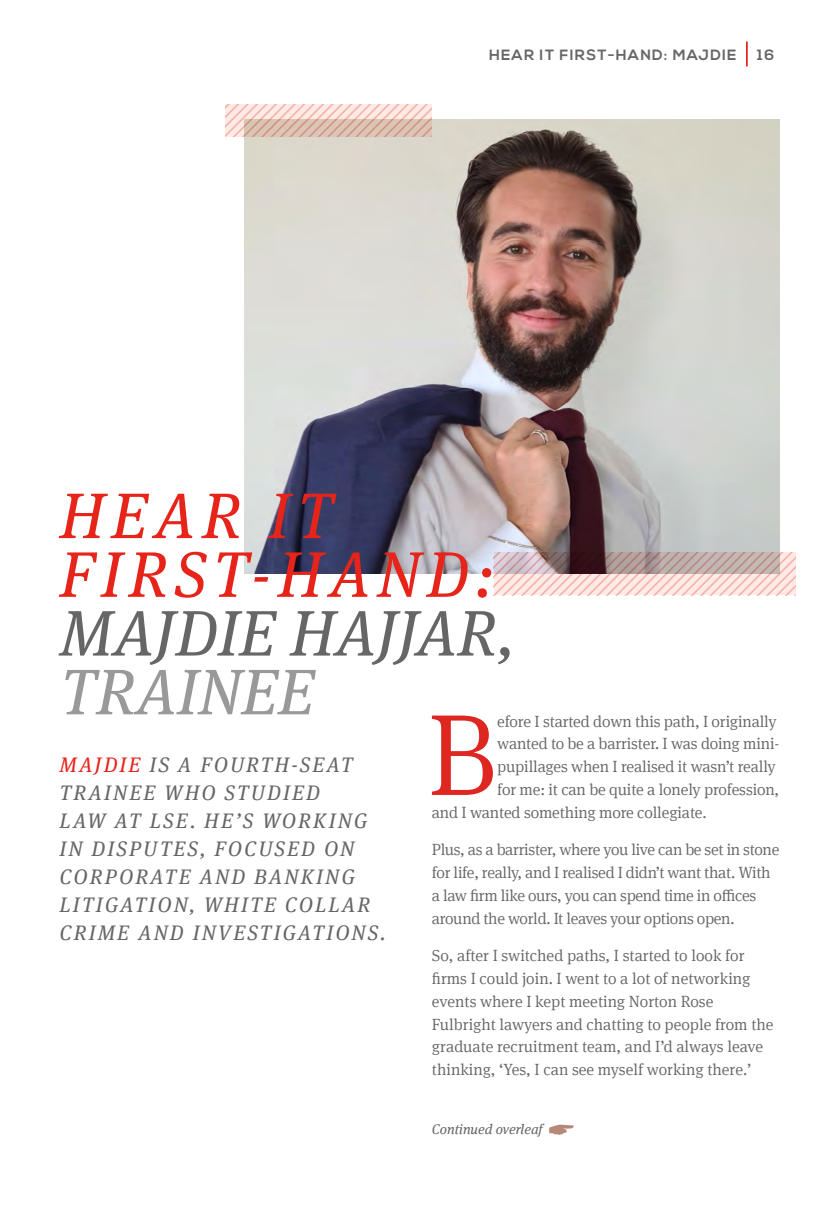
<style>
.page{position:relative;width:839px;height:1226px;background:#fff}
.page>*{position:absolute;margin:0;border:0;box-sizing:border-box;transform-origin:0 0}
.body_copy{font:300 116.2px "Meta Serif Offc Pro";color:#dd2720}
.t1{font:italic 64.4px/58.6px "Meta Serif Offc Pro";color:#666}
.t2{font:italic 64.4px "Meta Serif Offc Pro";letter-spacing:.1em;color:#e72419}
.intro{font:italic 21px/28px "Meta Serif Offc Pro";letter-spacing:.1em;color:#666}
.body_copy-2{font:300 16.1px/22.8px "Meta Serif Offc Pro";letter-spacing:-.01em;color:#666}
.t3{font:700 14.88px "Nexa";letter-spacing:.08em;color:#666}
.t4{font:italic 14px "Meta Serif Offc Pro";color:#666}
.s1{color:#999}
.s2{color:#e72419}
</style>
<div class="page">
<hr style="left:745px;top:42px;width:2px;height:24px;background:#e72419">
<img style="left:244px;top:119px;width:535px;height:454px">
<svg style="left:225px;top:104px;width:207px;height:32px"></svg>
<svg style="left:494px;top:552px;width:301px;height:43px"></svg>
<p class="t3" style="left:489px;top:46px;width:249px">HEAR IT FIRST-HAND: MAJDIE</p>
<p class="t3" style="left:757px;top:46px;width:18px">16</p>
<p class="t2" style="left:60px;top:469px;width:275px">HEAR IT</p>
<p class="t2" style="left:60px;top:527px;width:437px">FIRST-HAND:</p>
<p class="t1" style="left:60px;top:600px;width:455px">MAJDIE HAJJAR,<br><span class="s1">TRAINEE</span></p>
<p class="body_copy" style="left:427px;top:671px;width:71px">B</p>
<p class="body_copy-2" style="left:497px;top:708px;width:281px">efore I started down this path, I originally</p>
<p class="body_copy-2" style="left:497px;top:731px;width:283px">wanted to be a barrister. I was doing mini-</p>
<p class="body_copy-2" style="left:497px;top:754px;width:280px">pupillages when I realised it wasn’t really</p>
<p class="body_copy-2" style="left:497px;top:777px;width:283px">for me: it can be quite a lonely profession,</p>
<p class="body_copy-2" style="left:432px;top:799px;width:276px">and I wanted something more collegiate.</p>
<p class="body_copy-2" style="left:432px;top:837px;width:349px">Plus, as a barrister, where you live can be set in stone for life, really, and I realised I didn’t want that. With a law firm like ours, you can spend time in offices around the world. It leaves your options open.</p>
<p class="body_copy-2" style="left:432px;top:943px;width:343px">So, after I switched paths, I started to look for firms I could join. I went to a lot of networking events where I kept meeting Norton Rose Fulbright lawyers and chatting to people from the graduate recruitment team, and I’d always leave thinking, ‘Yes, I can see myself working there.’</p>
<p class="intro" style="left:60px;top:749px;width:327px"><span class="s2">MAJDIE</span> IS A FOURTH-SEAT<br>TRAINEE WHO STUDIED<br>LAW AT LSE. HE’S WORKING<br>IN DISPUTES, FOCUSED ON<br>CORPORATE AND BANKING<br>LITIGATION, WHITE COLLAR<br>CRIME AND INVESTIGATIONS.</p>
<p class="t4" style="left:432px;top:1118px;width:112px">Continued overleaf</p>
</div>
